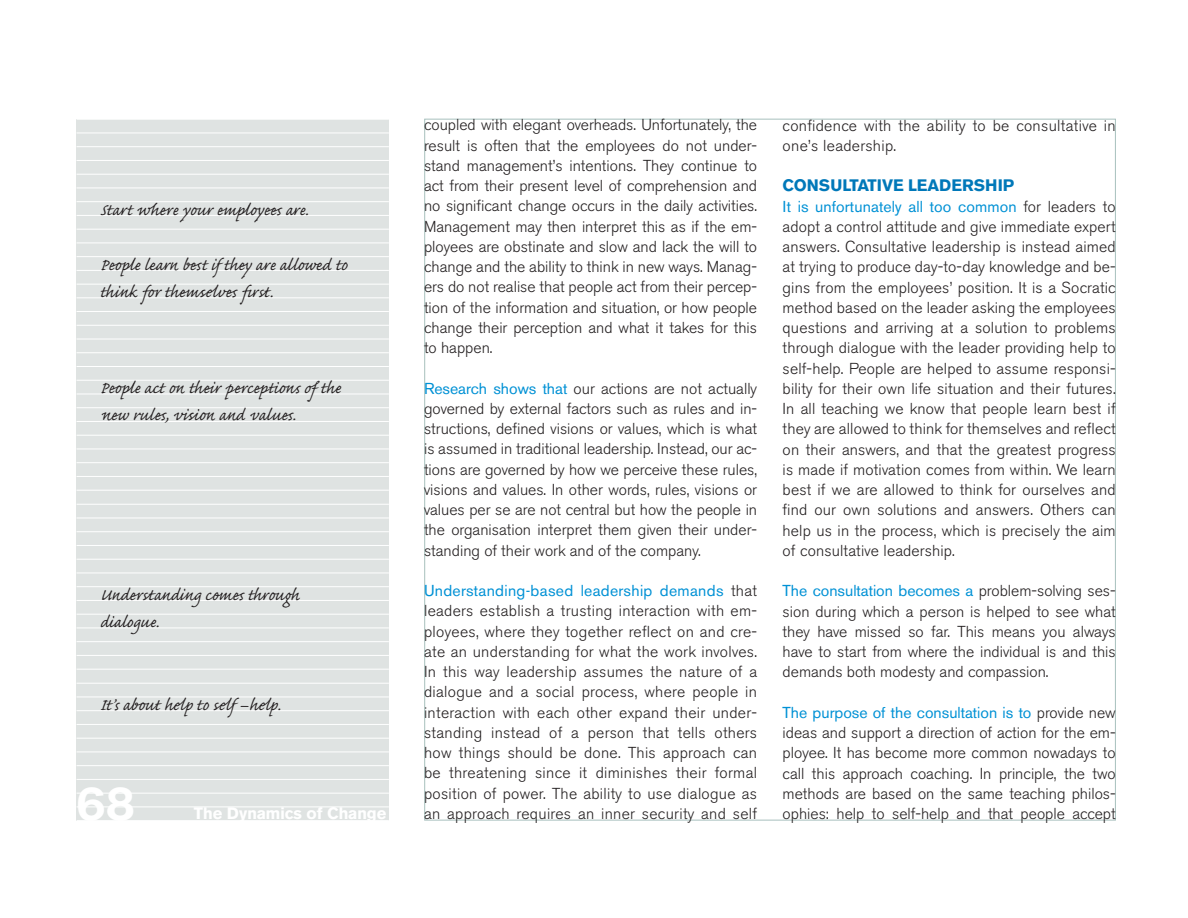
<style>
.page{position:relative;width:1188px;height:918px;background:#fff}
.page>*{position:absolute;margin:0;border:0;box-sizing:border-box;transform-origin:0 0}
.t1{font:700 45px "Volvo Sans Pro";color:#fff}
.t2{font:21px/27px "Caflisch Script Pro";letter-spacing:-.005em;color:#231f20}
.t3{font:700 16.5px "Volvo Sans Pro";color:#0078b9}
.t4{font:700 16.5px "Volvo Sans Pro";color:#fff}
.t5{font:300 15.75px/20.2px "Volvo Sans Pro";color:#231f20;text-align:justify}
.t6{font:300 15.75px/20.2px "Volvo Sans Pro";letter-spacing:.02em;color:#231f20}
.s1{font-weight:400;color:#0091d5}
</style>
<div class="page">
<div style="left:77px;top:119px;width:312px;height:702px;background:#dfe3e2"></div>
<hr style="left:77px;top:119px;width:312px;height:1px;background:#fff">
<hr style="left:77px;top:160px;width:312px;height:1px;background:#fff">
<hr style="left:77px;top:174px;width:312px;height:1px;background:#fff">
<hr style="left:77px;top:188px;width:312px;height:1px;background:#fff">
<hr style="left:77px;top:201px;width:312px;height:1px;background:#fff">
<hr style="left:77px;top:215px;width:312px;height:1px;background:#fff">
<hr style="left:77px;top:243px;width:312px;height:1px;background:#fff">
<hr style="left:77px;top:256px;width:312px;height:1px;background:#fff">
<hr style="left:77px;top:270px;width:312px;height:1px;background:#fff">
<hr style="left:77px;top:284px;width:312px;height:1px;background:#fff">
<hr style="left:77px;top:229px;width:312px;height:1px;background:#fff">
<hr style="left:77px;top:133px;width:312px;height:1px;background:#fff">
<hr style="left:77px;top:146px;width:312px;height:1px;background:#fff">
<hr style="left:77px;top:311px;width:312px;height:1px;background:#fff">
<hr style="left:77px;top:490px;width:312px;height:1px;background:#fff">
<hr style="left:77px;top:352px;width:312px;height:1px;background:#fff">
<hr style="left:77px;top:366px;width:312px;height:1px;background:#fff">
<hr style="left:77px;top:380px;width:312px;height:1px;background:#fff">
<hr style="left:77px;top:394px;width:312px;height:1px;background:#fff">
<hr style="left:77px;top:407px;width:312px;height:1px;background:#fff">
<hr style="left:77px;top:435px;width:312px;height:1px;background:#fff">
<hr style="left:77px;top:449px;width:312px;height:1px;background:#fff">
<hr style="left:77px;top:462px;width:312px;height:1px;background:#fff">
<hr style="left:77px;top:476px;width:312px;height:1px;background:#fff">
<hr style="left:77px;top:421px;width:312px;height:1px;background:#fff">
<hr style="left:77px;top:325px;width:312px;height:1px;background:#fff">
<hr style="left:77px;top:339px;width:312px;height:1px;background:#fff">
<hr style="left:77px;top:669px;width:312px;height:1px;background:#fff">
<hr style="left:77px;top:531px;width:312px;height:1px;background:#fff">
<hr style="left:77px;top:545px;width:312px;height:1px;background:#fff">
<hr style="left:77px;top:559px;width:312px;height:1px;background:#fff">
<hr style="left:77px;top:573px;width:312px;height:1px;background:#fff">
<hr style="left:77px;top:586px;width:312px;height:1px;background:#fff">
<hr style="left:77px;top:614px;width:312px;height:1px;background:#fff">
<hr style="left:77px;top:628px;width:312px;height:1px;background:#fff">
<hr style="left:77px;top:641px;width:312px;height:1px;background:#fff">
<hr style="left:77px;top:655px;width:312px;height:1px;background:#fff">
<hr style="left:77px;top:600px;width:312px;height:1px;background:#fff">
<hr style="left:77px;top:504px;width:312px;height:1px;background:#fff">
<hr style="left:77px;top:518px;width:312px;height:1px;background:#fff">
<hr style="left:77px;top:710px;width:312px;height:1px;background:#fff">
<hr style="left:77px;top:724px;width:312px;height:1px;background:#fff">
<hr style="left:77px;top:738px;width:312px;height:1px;background:#fff">
<hr style="left:77px;top:752px;width:312px;height:1px;background:#fff">
<hr style="left:77px;top:765px;width:312px;height:1px;background:#fff">
<hr style="left:77px;top:793px;width:312px;height:1px;background:#fff">
<hr style="left:77px;top:807px;width:312px;height:1px;background:#fff">
<hr style="left:77px;top:820px;width:312px;height:1px;background:#fff">
<hr style="left:77px;top:779px;width:312px;height:1px;background:#fff">
<hr style="left:77px;top:683px;width:312px;height:1px;background:#fff">
<hr style="left:77px;top:697px;width:312px;height:1px;background:#fff">
<hr style="left:77px;top:297px;width:312px;height:1px;background:#fff">
<h2 class="t2" style="left:100px;top:199px;width:210px">Start where your employees are.</h2>
<h2 class="t2" style="left:100px;top:254px;width:250px">People learn best if they are allowed to think for themselves first.</h2>
<h2 class="t2" style="left:100px;top:376px;width:243px">People act on their perceptions of the new rules, vision and values.</h2>
<h2 class="t2" style="left:100px;top:584px;width:201px">Understanding comes through dialogue.</h2>
<h2 class="t2" style="left:100px;top:694px;width:182px">It’s about help to self –help.</h2>
<h1 class="t1" style="left:76px;top:778px;width:61px">68</h1>
<p class="t4" style="left:194px;top:803px;width:194px">The Dynamics of Change</p>
<p class="t5" style="left:424px;top:115px;width:335px">coupled with elegant overheads. Unfortunately, the result is often that the employees do not under&shy;stand management’s intentions. They continue to act from their present level of comprehension and no significant change occurs in the daily activities.<br>Management may then interpret this as if the em&shy;ployees are obstinate and slow and lack the will to change and the ability to think in new ways. Manag&shy;ers do not realise that people act from their percep&shy;tion of the information and situation, or how people change their perception and what it takes for this to happen.</p>
<p class="t5" style="left:424px;top:378px;width:335px"><span class="s1">Research shows that</span> our actions are not actually governed by external factors such as rules and in&shy;structions, defined visions or values, which is what is assumed in traditional leadership. Instead, our ac&shy;tions are governed by how we perceive these rules, visions and values. In other words, rules, visions or values per se are not central but how the people in the organisation interpret them given their under&shy;standing of their work and of the company.</p>
<p class="t5" style="left:424px;top:581px;width:335px"><span class="s1">Understanding-based leadership demands</span> that leaders establish a trusting interaction with em&shy;ployees, where they together reflect on and cre&shy;ate an understanding for what the work involves.<br>In this way leadership assumes the nature of a dialogue and a social process, where people in interaction with each other expand their under&shy;standing instead of a person that tells others how things should be done. This approach can be threatening since it diminishes their formal position of power. The ability to use dialogue as an approach requires an inner security and self</p>
<p class="t6" style="left:783px;top:115px;width:335px">confidence with the ability to be consultative in one’s leadership.</p>
<p class="t3" style="left:783px;top:176px;width:233px">CONSULTATIVE LEADERSHIP</p>
<p class="t5" style="left:783px;top:196px;width:335px"><span class="s1">It is unfortunately all too common</span> for leaders to adopt a control attitude and give immediate expert answers. Consultative leadership is instead aimed at trying to produce day-to-day knowledge and be&shy;gins from the employees’ position. It is a Socratic method based on the leader asking the employees questions and arriving at a solution to problems through dialogue with the leader providing help to self-help. People are helped to assume responsi&shy;bility for their own life situation and their futures.<br>In all teaching we know that people learn best if they are allowed to think for themselves and reflect on their answers, and that the greatest progress is made if motivation comes from within. We learn best if we are allowed to think for ourselves and find our own solutions and answers. Others can help us in the process, which is precisely the aim of consultative leadership.</p>
<p class="t5" style="left:783px;top:581px;width:335px"><span class="s1">The consultation becomes a</span> problem-solving ses&shy;sion during which a person is helped to see what they have missed so far. This means you always have to start from where the individual is and this demands both modesty and compassion.</p>
<p class="t5" style="left:783px;top:703px;width:335px"><span class="s1">The purpose of the consultation is to</span> provide new ideas and support a direction of action for the em&shy;ployee. It has become more common nowadays to call this approach coaching. In principle, the two methods are based on the same teaching philos&shy;ophies: help to self-help and that people accept</p>
</div>
